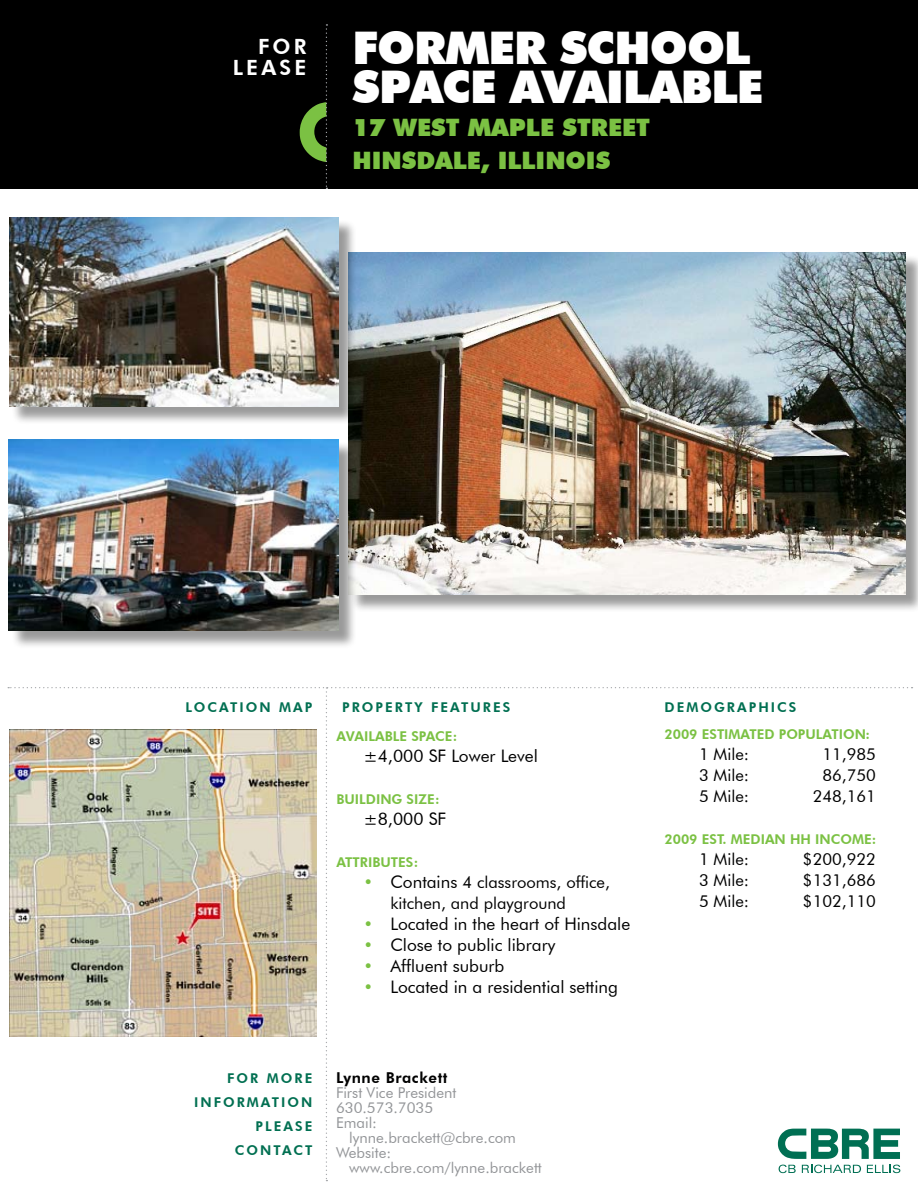
<style>
.page{position:relative;width:918px;height:1188px;background:#fff}
.page>*{position:absolute;margin:0;border:0;box-sizing:border-box;transform-origin:0 0}
.t1{font:900 45px/39px "Futura BT";letter-spacing:-.02em;color:#fff}
.t2{font:900 24px/33px "Futura BT";color:#7bc143}
.t3{font:800 21px/21px "Futura BT";letter-spacing:.15em;color:#fff;text-align:right}
.t4{font:17.25px "Futura BT";color:#000}
.t5{font:16.5px/21px "Futura BT";color:#000}
.t6{font:15px/15px "Futura BT";color:#939598}
.t7{font:800 15px "Futura BT";letter-spacing:.04em;color:#000}
.t8{font:800 13.5px "Futura BT";color:#7bc143}
.t9{font:800 13.5px/24px "Futura BT";letter-spacing:.15em;color:#006f51;text-align:right}
.s1{color:#7bc143}
.s2{font-size:17.25px}
.s3{font-size:16.5px;color:#7bc143}
</style>
<div class="page">
<div style="left:0;top:0;width:918px;height:189px;background:#000"></div>
<svg style="left:8px;top:687px;width:905px;height:494px"></svg>
<svg style="left:300px;top:24px;width:27px;height:165px"></svg>
<div style="left:350px;top:254px;width:568px;height:359px;background:#000;opacity:.4"></div>
<img style="left:348px;top:252px;width:558px;height:342px">
<div style="left:12px;top:220px;width:345px;height:205px;background:#000;opacity:.4"></div>
<img style="left:9px;top:217px;width:329px;height:189px">
<div style="left:11px;top:442px;width:346px;height:208px;background:#000;opacity:.4"></div>
<img style="left:9px;top:439px;width:330px;height:192px">
<img style="left:9px;top:729px;width:308px;height:308px">
<p class="t3" style="left:233px;top:36px;width:75px">FOR<br>LEASE</p>
<h1 class="t1" style="left:352px;top:28px;width:412px">FORMER SCHOOL<br>SPACE AVAILABLE</h1>
<h2 class="t2" style="left:352px;top:111px;width:299px">17 WEST MAPLE STREET<br>HINSDALE, ILLINOIS</h2>
<p class="t9" style="left:186px;top:695px;width:128px">LOCATION MAP</p>
<p class="t9" style="left:342px;top:695px;width:170px">PROPERTY FEATURES</p>
<p class="t9" style="left:664px;top:695px;width:133px">DEMOGRAPHICS</p>
<p class="t8" style="left:336px;top:728px;width:122px">AVAILABLE SPACE:</p>
<p class="t4" style="left:363px;top:745px;width:176px">±4,000 SF Lower Level</p>
<p class="t8" style="left:336px;top:791px;width:105px">BUILDING SIZE:</p>
<p class="t4" style="left:363px;top:808px;width:84px">±8,000 SF</p>
<p class="t8" style="left:336px;top:854px;width:83px">ATTRIBUTES:</p>
<p class="t5" style="left:390px;top:871px;width:221px;text-indent:-27px"><span class="s1">•</span> <span class="s2">Contains</span> 4 classrooms, office, kitchen, and playground</p>
<p class="t4" style="left:363px;top:913px;width:268px"><span class="s3">•</span> Located in the heart of Hinsdale</p>
<p class="t4" style="left:363px;top:934px;width:193px"><span class="s3">•</span> Close to public library</p>
<p class="t4" style="left:363px;top:955px;width:142px"><span class="s3">•</span> Affluent suburb</p>
<p class="t4" style="left:363px;top:976px;width:256px"><span class="s3">•</span> Located in a residential setting</p>
<p class="t9" style="left:194px;top:1066px;width:120px">FOR MORE<br>INFORMATION<br>PLEASE<br>CONTACT</p>
<p class="t7" style="left:336px;top:1069px;width:113px">Lynne Brackett</p>
<p class="t6" style="left:336px;top:1085px;width:122px">First Vice President<br>630.573.7035<br>Email:</p>
<p class="t6" style="left:336px;top:1130px;width:182px;text-indent:13px">lynne.brackett@cbre.com<br>Website:</p>
<p class="t6" style="left:349px;top:1160px;width:194px">www.cbre.com/lynne.brackett</p>
<p class="t8" style="left:664px;top:726px;width:207px">2009 ESTIMATED POPULATION:</p>
<p class="t5" style="left:699px;top:744px;width:52px">1 Mile:</p>
<p class="t5" style="left:822px;top:744px;width:55px">11,985</p>
<p class="t5" style="left:699px;top:765px;width:52px">3 Mile:</p>
<p class="t5" style="left:822px;top:765px;width:55px">86,750</p>
<p class="t5" style="left:699px;top:786px;width:52px">5 Mile:</p>
<p class="t5" style="left:813px;top:786px;width:65px">248,161</p>
<p class="t8" style="left:664px;top:831px;width:213px">2009 EST. MEDIAN HH INCOME:</p>
<p class="t5" style="left:699px;top:849px;width:52px">1 Mile:</p>
<p class="t5" style="left:803px;top:849px;width:75px">$200,922</p>
<p class="t5" style="left:699px;top:870px;width:52px">3 Mile:</p>
<p class="t5" style="left:803px;top:870px;width:75px">$131,686</p>
<p class="t5" style="left:699px;top:891px;width:52px">5 Mile:</p>
<p class="t5" style="left:803px;top:891px;width:75px">$102,110</p>
</div>
